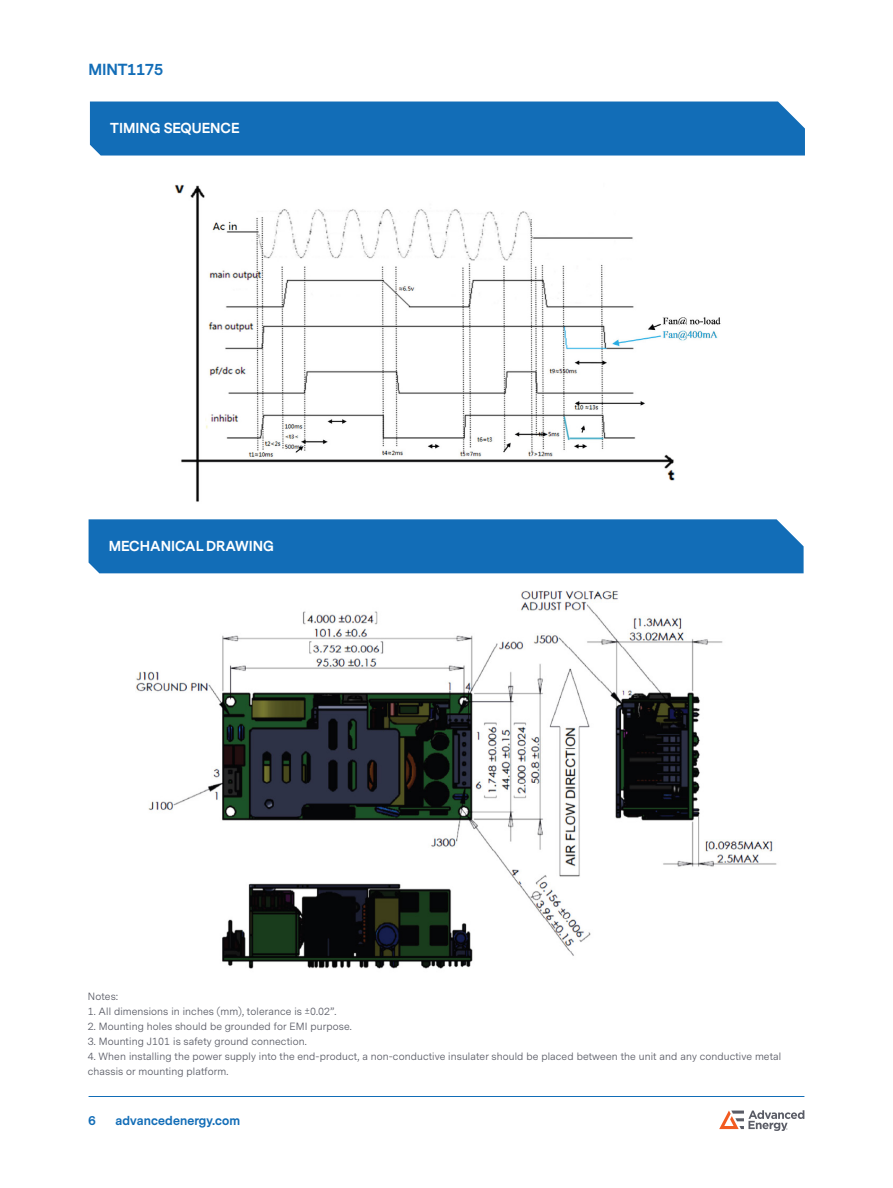
<style>
.page{position:relative;width:893px;height:1188px;background:#fff}
.page>*{position:absolute;margin:0;border:0;box-sizing:border-box;transform-origin:0 0}
.t1{font:700 15px "Messina Sans";letter-spacing:-.01em;color:#126db7}
.t2{font:700 13.5px "Messina Sans";color:#fff}
.t3{font:700 12px "Messina Sans";letter-spacing:.01em;color:#126db7}
.t4{font:10.5px/15px "Messina Sans";letter-spacing:.01em;color:#5a5c66}
</style>
<div class="page">
<hr style="left:89px;top:1096px;width:715px;height:1px;background:#126db7">
<svg style="left:719px;top:1110px;width:85px;height:21px"></svg>
<div style="left:90px;top:102px;width:715px;height:54px;background:#126db7"></div>
<img style="left:174px;top:184px;width:547px;height:318px">
<div style="left:89px;top:519px;width:715px;height:54px;background:#126db7"></div>
<img style="left:136px;top:591px;width:641px;height:378px">
<h1 class="t1" style="left:89px;top:59px;width:76px">MINT1175</h1>
<p class="t2" style="left:110px;top:119px;width:131px">TIMING SEQUENCE</p>
<p class="t2" style="left:109px;top:537px;width:167px">MECHANICAL DRAWING</p>
<p class="t4" style="left:88px;top:989px;width:32px">Notes:</p>
<p class="t4" style="left:88px;top:1004px;width:250px">1. All dimensions in inches (mm), tolerance is ±0.02”.</p>
<p class="t4" style="left:88px;top:1019px;width:266px">2. Mounting holes should be grounded for EMI purpose.</p>
<p class="t4" style="left:88px;top:1034px;width:220px">3. Mounting J101 is safety ground connection.</p>
<p class="t4" style="left:88px;top:1049px;width:695px">4. When installing the power supply into the end-product, a non-conductive insulater should be placed between the unit and any conductive metal chassis or mounting platform.</p>
<p class="t3" style="left:89px;top:1113px;width:9px">6</p>
<p class="t3" style="left:116px;top:1113px;width:126px">advancedenergy.com</p>
</div>
